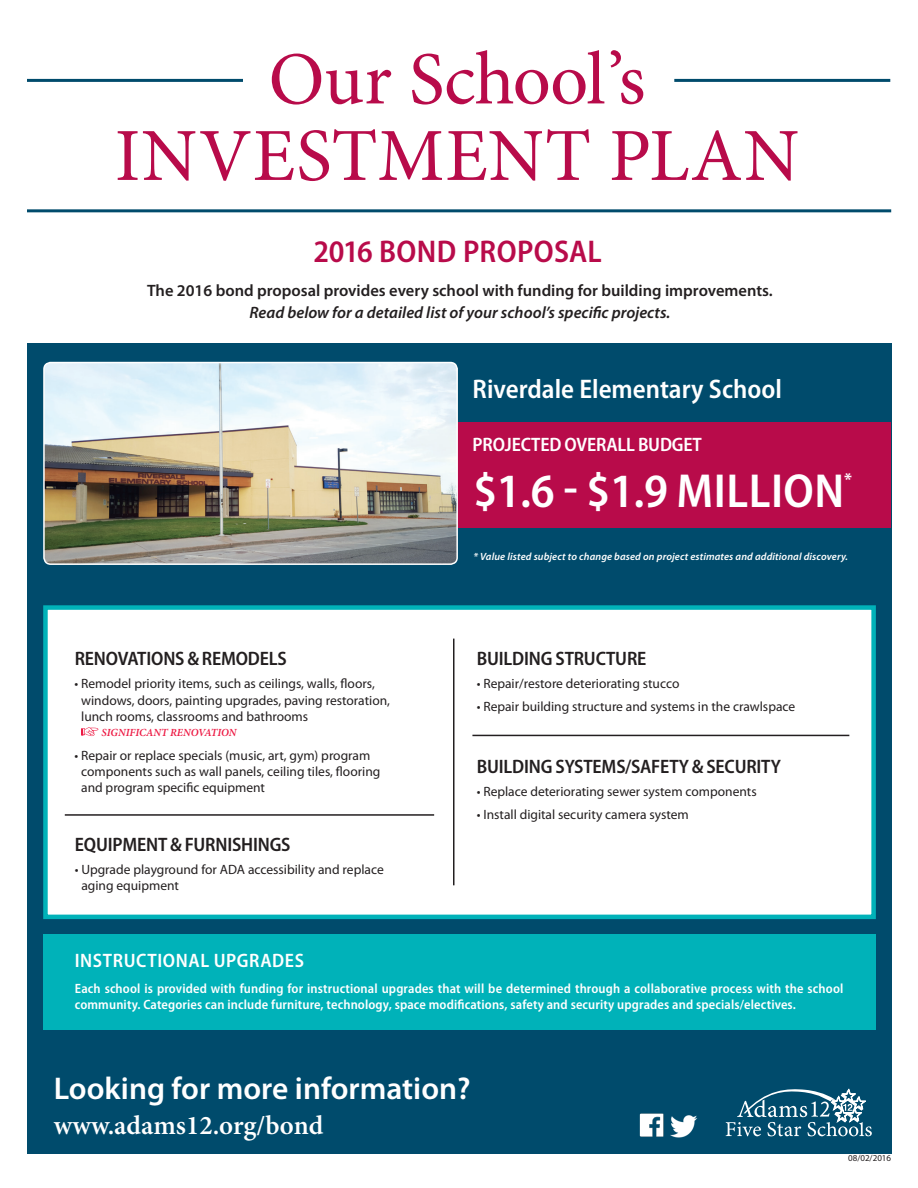
<style>
.page{position:relative;width:918px;height:1188px;background:#fff}
.page>*{position:absolute;margin:0;border:0;box-sizing:border-box;transform-origin:0 0}
.t1{font:75px/76.5px "Minion Pro";color:#b80b4a;text-align:center}
.t2{font:600 semi-condensed 48px "Myriad Pro";letter-spacing:.01em;color:#fff}
.t3{font:600 31.5px "Myriad Pro";color:#fff}
.t4{font:600 semi-condensed 31.5px "Myriad Pro";letter-spacing:.005em;color:#b80b4a}
.t5{font:600 semi-condensed 27px "Myriad Pro";color:#fff}
.t6{font:600 27px "Minion Pro";color:#fff}
.t7{font:600 semi-condensed 19.5px "Myriad Pro";letter-spacing:-.01em;color:#231f20}
.t8{font:600 semi-condensed 19.5px "Myriad Pro";letter-spacing:-.01em;color:#fff}
.t9{font:600 semi-condensed 19.5px "Myriad Pro";letter-spacing:.02em;color:#fff}
.t10{font:700 17.55px "Myriad Pro";color:#fff}
.t11{font:600 16.5px "Myriad Pro";color:#231f20}
.t12{font:italic 600 16.5px "Myriad Pro";color:#231f20}
.t13{font:13.5px/16.2px "Myriad Pro";color:#231f20}
.t14{font:600 semi-condensed 13.5px/16.2px "Myriad Pro";letter-spacing:.01em;color:#fff}
.t15{font:italic 600 10.95px "Minion Pro";color:#ed1943}
.t16{font:italic 600 10.5px "Myriad Pro";letter-spacing:.01em;color:#fff}
.t17{font:9px "Myriad Pro";color:#231f20}
</style>
<div class="page">
<div style="left:27px;top:343px;width:864px;height:811px;background:#004b6c"></div>
<div style="left:426px;top:422px;width:465px;height:105px;background:#b80b4a"></div>
<svg style="left:726px;top:1089px;width:146px;height:47px"></svg>
<img style="left:639px;top:1113px;width:25px;height:24px">
<img style="left:670px;top:1115px;width:27px;height:23px">
<hr style="left:27px;top:79px;width:216px;height:3px;background:#004b6c">
<hr style="left:27px;top:209px;width:864px;height:3px;background:#004b6c">
<hr style="left:674px;top:79px;width:216px;height:3px;background:#004b6c">
<div style="left:43px;top:935px;width:833px;height:95px;background:#00b2b9"></div>
<div style="left:43px;top:605px;width:833px;height:314px;background:#fff;border:4px solid #00b2b9"></div>
<hr style="left:453px;top:639px;width:1px;height:246px;background:#231f20">
<hr style="left:472px;top:735px;width:377px;height:1px;background:#231f20">
<hr style="left:65px;top:814px;width:369px;height:2px;background:#231f20">
<img style="left:44px;top:363px;width:413px;height:201px">
<div style="left:43px;top:362px;width:415px;height:203px;border:2px solid #fff;border-radius:7px"></div>
<svg style="left:81px;top:727px;width:17px;height:9px"></svg>
<h1 class="t1" style="left:115px;top:44px;width:686px">Our School’s<br>INVESTMENT PLAN</h1>
<h3 class="t4" style="left:314px;top:234px;width:290px">2016 BOND PROPOSAL</h3>
<p class="t11" style="left:147px;top:281px;width:627px">The 2016 bond proposal provides every school with funding for building improvements.</p>
<p class="t12" style="left:250px;top:303px;width:422px">Read below for a detailed list of your school’s specific projects.</p>
<h3 class="t5" style="left:472px;top:374px;width:311px">Riverdale Elementary School</h3>
<h3 class="t8" style="left:473px;top:433px;width:231px">PROJECTED OVERALL BUDGET</h3>
<h2 class="t2" style="left:473px;top:464px;width:372px">$1.6 - $1.9 MILLION</h2>
<p class="t10" style="left:844px;top:469px;width:9px">*</p>
<h3 class="t7" style="left:75px;top:648px;width:214px">RENOVATIONS &amp; REMODELS</h3>
<p class="t13" style="left:81px;top:676px;width:310px;text-indent:-7px">• Remodel priority items, such as ceilings, walls, floors, windows, doors, painting upgrades, paving restoration, lunch rooms, classrooms and bathrooms</p>
<p class="t13" style="left:81px;top:748px;width:301px;text-indent:-7px">• Repair or replace specials (music, art, gym) program components such as wall panels, ceiling tiles, flooring and program specific equipment</p>
<p class="t15" style="left:102px;top:725px;width:136px">SIGNIFICANT RENOVATION</p>
<h3 class="t7" style="left:75px;top:834px;width:217px">EQUIPMENT &amp; FURNISHINGS</h3>
<p class="t13" style="left:81px;top:862px;width:304px;text-indent:-7px">• Upgrade playground for ADA accessibility and replace aging equipment</p>
<h3 class="t9" style="left:75px;top:949px;width:231px">INSTRUCTIONAL UPGRADES</h3>
<p class="t16" style="left:474px;top:550px;width:376px">* Value listed subject to change based on project estimates and additional discovery.</p>
<h3 class="t7" style="left:477px;top:648px;width:171px">BUILDING STRUCTURE</h3>
<p class="t13" style="left:477px;top:676px;width:204px">• Repair/restore deteriorating stucco</p>
<p class="t13" style="left:477px;top:699px;width:320px">• Repair building structure and systems in the crawlspace</p>
<h3 class="t7" style="left:477px;top:755px;width:306px">BUILDING SYSTEMS/SAFETY &amp; SECURITY</h3>
<p class="t13" style="left:477px;top:783px;width:282px">• Replace deteriorating sewer system components</p>
<p class="t13" style="left:477px;top:806px;width:214px">• Install digital security camera system</p>
<p class="t14" style="left:75px;top:981px;width:770px">Each school is provided with funding for instructional upgrades that will be determined through a collaborative process with the school community. Categories can include furniture, technology, space modifications, safety and security upgrades and specials/electives.</p>
<h3 class="t3" style="left:54px;top:1071px;width:418px">Looking for more information?</h3>
<h3 class="t6" style="left:54px;top:1109px;width:271px">www.adams12.org/bond</h3>
<p class="t17" style="left:848px;top:1153px;width:45px">08/02/2016</p>
</div>
